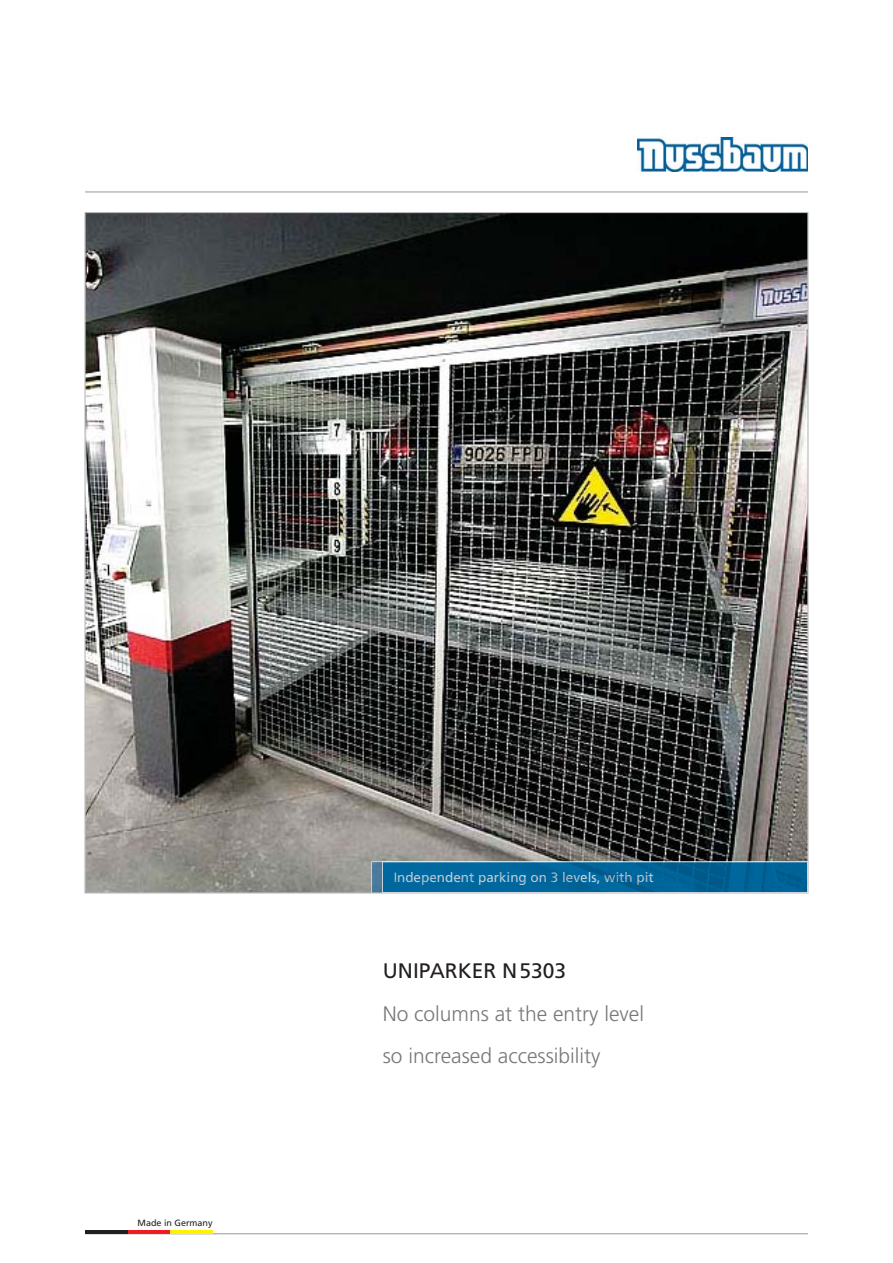
<style>
.page{position:relative;width:893px;height:1263px;background:#fff}
.page>*{position:absolute;margin:0;border:0;box-sizing:border-box;transform-origin:0 0}
.t1{font:300 21px/42.5px "Frutiger LT";color:#77787b}
.t2{font:21px "Frutiger LT";color:#231f20}
.t3{font:13.5px "Frutiger LT";color:#c7d0db}
.t4{font:9px "Frutiger LT";color:#231f20}
.s1{color:#c5cfda}
.s2{color:#c8d1dd}
.s3{color:#c7d0dc}
.s4{color:#c6cfda}
.s5{color:#c4ccd8}
.s6{color:#bdc5d1}
.s7{color:#c3cbd7}
.s8{color:#c9d4e0}
.s9{color:#c9d3df}
.s10{color:#cad4e0}
.s11{color:#bfc6d1}
.s12{color:#c3ccd6}
.s13{color:#cad2dd}
</style>
<div class="page">
<hr style="left:85px;top:1233px;width:723px;height:1px;background:#96989b">
<hr style="left:85px;top:192px;width:723px;height:1px;background:#96989b">
<hr style="left:85px;top:1231px;width:128px;height:3px;background:#ed1c24">
<hr style="left:85px;top:1231px;width:43px;height:3px;background:#231f20">
<hr style="left:170px;top:1231px;width:43px;height:3px;background:#fff200">
<img style="left:638px;top:138px;width:170px;height:33px">
<svg style="left:85px;top:212px;width:723px;height:681px;background:#5f5e5c"></svg>
<svg style="left:371px;top:861px;width:437px;height:32px"></svg>
<img style="left:382px;top:862px;width:425px;height:30px">
<p class="t4" style="left:138px;top:1219px;width:77px">Made in Germany</p>
<p class="t3" style="left:393px;top:872px;width:262px"><span class="s1">In</span>de<span class="s2">pe</span><span class="s1">nd</span><span class="s3">en</span>t <span class="s2">pa</span>rk<span class="s4">in</span>g <span class="s5">on</span> <span class="s6">3</span> <span class="s7">l</span><span class="s5">ev</span><span class="s8">el</span><span class="s9">s,</span> <span class="s10">w</span><span class="s11">it</span><span class="s12">h pi</span><span class="s13">t</span></p>
<p class="t2" style="left:383px;top:962px;width:185px">UNIPARKER N5303</p>
<p class="t1" style="left:383px;top:994px;width:263px">No columns at the entry level so increased accessibility</p>
</div>
